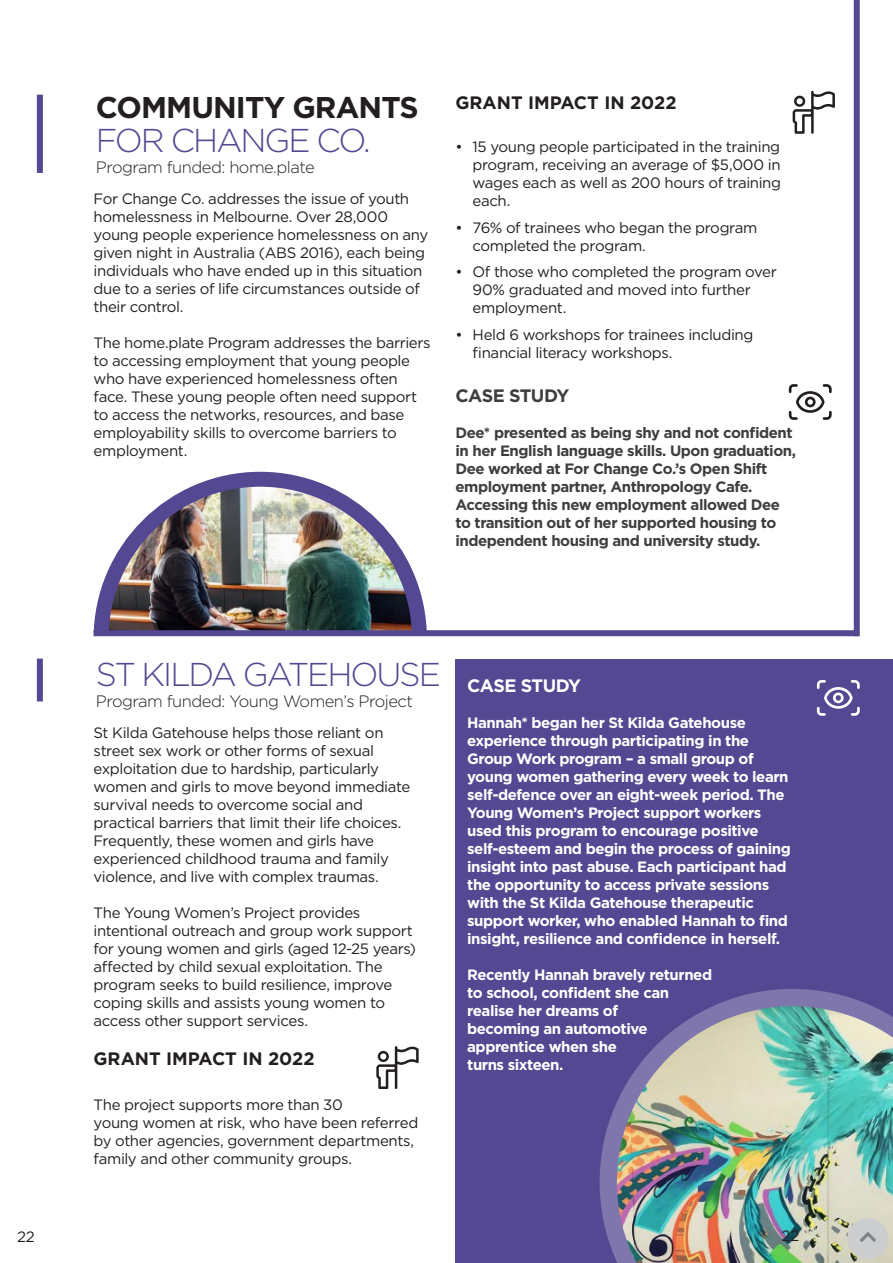
<style>
.page{position:relative;width:893px;height:1263px;background:#fff}
.page>*{position:absolute;margin:0;border:0;box-sizing:border-box;transform-origin:0 0}
.t1{font:300 33px "Gotham";letter-spacing:-.06em;color:#534891}
.t2{font:700 30px "Gotham";letter-spacing:-.03em;color:#231f20}
.t3{font:700 18px "Gotham";color:#231f20}
.t4{font:700 18px "Gotham";letter-spacing:-.03em;color:#3e3e3f}
.t5{font:700 18px "Gotham";letter-spacing:-.03em;color:#fff}
.t6{font:300 16.5px "Gotham";letter-spacing:-.03em;color:#231f20}
.t7{font:15px/18px "Gotham";letter-spacing:-.025em;color:#231f20}
.t8{font:700 15px/18px "Gotham";letter-spacing:-.03em;color:#fff}
.t9{font:700 15px/18px "Gotham";letter-spacing:-.03em;color:#3e3e3f}
</style>
<div class="page">
<img style="left:94px;top:472px;width:333px;height:158px">
<div style="left:455px;top:660px;width:438px;height:603px;background:#534891"></div>
<img style="left:600px;top:989px;width:293px;height:274px">
<div style="left:37px;top:95px;width:6px;height:78px;background:#534891"></div>
<div style="left:37px;top:658px;width:6px;height:43px;background:#534891"></div>
<svg style="left:793px;top:91px;width:42px;height:43px"></svg>
<svg style="left:376px;top:1046px;width:43px;height:43px"></svg>
<div style="left:854px;top:0;width:6px;height:636px;background:#534891"></div>
<div style="left:94px;top:630px;width:765px;height:6px;background:#534891"></div>
<svg style="left:789px;top:384px;width:43px;height:36px"></svg>
<svg style="left:817px;top:680px;width:43px;height:36px"></svg>
<svg style="left:845px;top:1216px;width:45px;height:45px;background:#c9c9c3"></svg>
<h2 class="t2" style="left:96px;top:87px;width:324px">COMMUNITY GRANTS</h2>
<h1 class="t1" style="left:96px;top:119px;width:276px">FOR CHANGE CO.</h1>
<p class="t6" style="left:96px;top:157px;width:220px">Program funded: home.plate</p>
<p class="t7" style="left:94px;top:189px;width:336px">For Change Co. addresses the issue of youth homelessness in Melbourne. Over 28,000 young people experience homelessness on any given night in Australia (ABS 2016), each being individuals who have ended up in this situation due to a series of life circumstances outside of their control.</p>
<p class="t7" style="left:94px;top:333px;width:339px">The home.plate Program addresses the barriers to accessing employment that young people who have experienced homelessness often face. These young people often need support to access the networks, resources, and base employability skills to overcome barriers to employment.</p>
<p class="t3" style="left:455px;top:91px;width:223px">GRANT IMPACT IN 2022</p>
<p class="t7" style="left:472px;top:138px;width:310px;text-align:justify;text-indent:-17px">• 15 young people participated in the training program, receiving an average of $5,000 in wages each as well as 200 hours of training each.</p>
<p class="t7" style="left:472px;top:218px;width:287px;text-indent:-17px">• 76% of trainees who began the program completed the program.</p>
<p class="t7" style="left:472px;top:263px;width:306px;text-indent:-17px">• Of those who completed the program over<br>90% graduated and moved into further employment.</p>
<p class="t7" style="left:472px;top:325px;width:282px;text-indent:-17px">• Held 6 workshops for trainees including financial literacy workshops.</p>
<p class="t4" style="left:455px;top:383px;width:115px">CASE STUDY</p>
<p class="t9" style="left:455px;top:423px;width:342px">Dee* presented as being shy and not confident in her English language skills. Upon graduation, Dee worked at For Change Co.’s Open Shift employment partner, Anthropology Cafe.<br>Accessing this new employment allowed Dee to transition out of her supported housing to independent housing and university study.</p>
<h1 class="t1" style="left:96px;top:653px;width:347px">ST KILDA GATEHOUSE</h1>
<p class="t6" style="left:96px;top:691px;width:319px">Program funded: Young Women’s Project</p>
<p class="t7" style="left:94px;top:723px;width:318px">St Kilda Gatehouse helps those reliant on street sex work or other forms of sexual exploitation due to hardship, particularly women and girls to move beyond immediate survival needs to overcome social and practical barriers that limit their life choices.<br>Frequently, these women and girls have experienced childhood trauma and family violence, and live with complex traumas.</p>
<p class="t7" style="left:94px;top:903px;width:324px">The Young Women’s Project provides intentional outreach and group work support for young women and girls (aged 12-25 years) affected by child sexual exploitation. The program seeks to build resilience, improve coping skills and assists young women to access other support services.</p>
<p class="t3" style="left:94px;top:1047px;width:223px">GRANT IMPACT IN 2022</p>
<p class="t7" style="left:94px;top:1095px;width:326px">The project supports more than 30<br>young women at risk, who have been referred by other agencies, government departments, family and other community groups.</p>
<p class="t5" style="left:467px;top:674px;width:115px">CASE STUDY</p>
<p class="t8" style="left:467px;top:714px;width:325px">Hannah* began her St Kilda Gatehouse experience through participating in the Group Work program – a small group of young women gathering every week to learn self-defence over an eight-week period. The Young Women’s Project support workers used this program to encourage positive self-esteem and begin the process of gaining insight into past abuse. Each participant had the opportunity to access private sessions with the St Kilda Gatehouse therapeutic support worker, who enabled Hannah to find insight, resilience and confidence in herself.</p>
<p class="t8" style="left:467px;top:966px;width:246px">Recently Hannah bravely returned to school, confident she can realise her dreams of<br>becoming an automotive apprentice when she<br>turns sixteen.</p>
<p class="t7" style="left:17px;top:1227px;width:19px">22</p>
<p class="t7" style="left:781px;top:1226px;width:19px">22</p>
</div>
